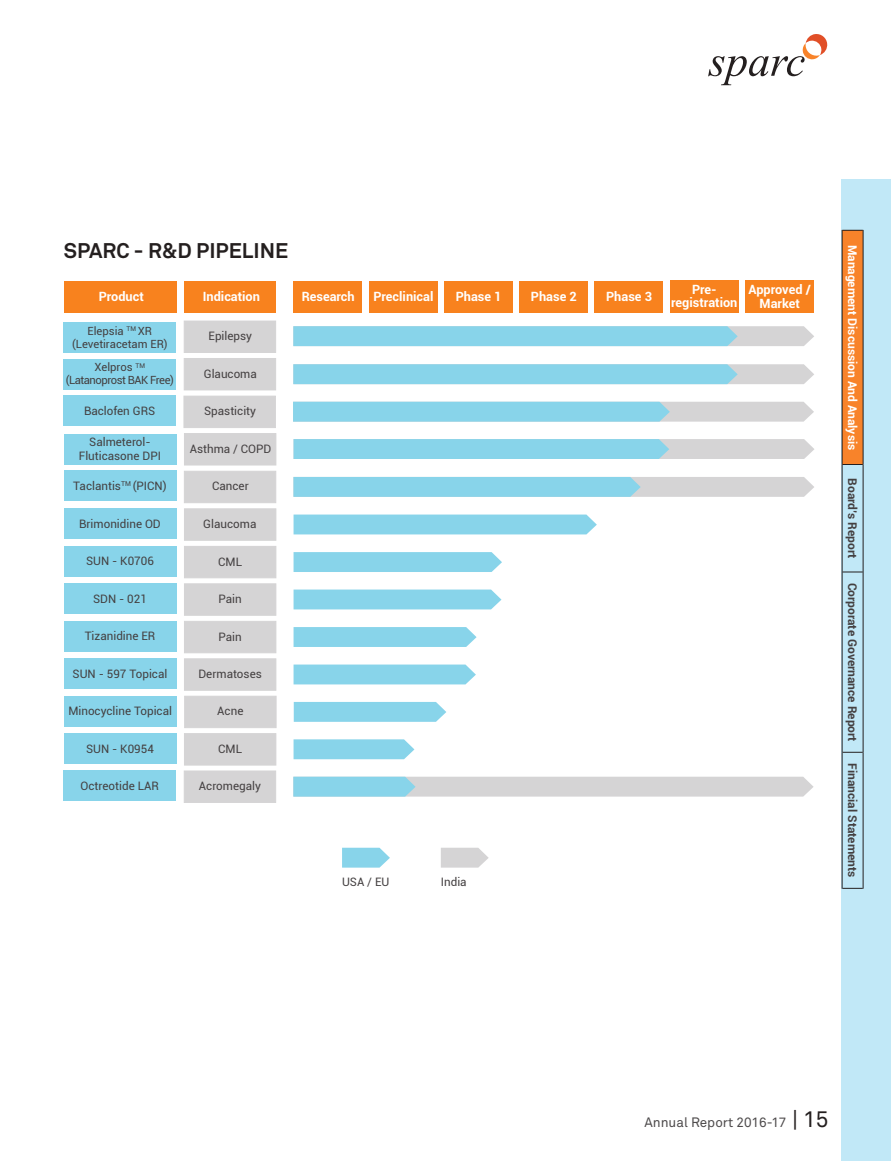
<style>
.page{position:relative;width:891px;height:1161px;background:#fff}
.page>*{position:absolute;margin:0;border:0;box-sizing:border-box;transform-origin:0 0}
.t1{font:700 21px "Akkurat";color:#241f1f}
.t2{font:13.5px "Akkurat";color:#4e4b4c}
.t3{font:700 12.75px/13px "Roboto";color:#fff;text-align:center}
.t4{font:700 12px "Roboto";color:#444041}
.t5{font:700 12px "Roboto";color:#fff}
.t6{font:11.7px/13px "Roboto";color:#444041;text-align:center}
.t7{font:11.25px/13px "Roboto";letter-spacing:-.04em;color:#444041;text-align:center}
.t8{font:11.25px/13px "Roboto";color:#444041;text-align:center}
.s1{font-size:22.5px;color:#241f1f}
</style>
<div class="page">
<svg style="left:708px;top:34px;width:120px;height:51px"></svg>
<div style="left:842px;top:179px;width:49px;height:982px;background:#c1e8f7"></div>
<div style="left:842px;top:230px;width:21px;height:235px;background:#f8832a"></div>
<hr style="left:863px;top:465px;width:1px;height:107px;background:#241f1f">
<hr style="left:863px;top:572px;width:1px;height:180px;background:#241f1f">
<hr style="left:863px;top:752px;width:1px;height:137px;background:#241f1f">
<hr style="left:842px;top:465px;width:1px;height:107px;background:#241f1f">
<hr style="left:842px;top:572px;width:1px;height:180px;background:#241f1f">
<hr style="left:842px;top:752px;width:1px;height:137px;background:#241f1f">
<svg style="left:842px;top:572px;width:21px;height:1px"></svg>
<svg style="left:842px;top:752px;width:21px;height:1px"></svg>
<svg style="left:842px;top:888px;width:21px;height:1px"></svg>
<hr style="left:863px;top:230px;width:1px;height:235px;background:#241f1f">
<svg style="left:843px;top:230px;width:20px;height:1px"></svg>
<svg style="left:843px;top:464px;width:20px;height:1px"></svg>
<hr style="left:842px;top:230px;width:1px;height:235px;background:#241f1f">
<svg style="left:342px;top:848px;width:48px;height:20px"></svg>
<svg style="left:441px;top:848px;width:48px;height:20px"></svg>
<div style="left:64px;top:281px;width:113px;height:32px;background:#f8821e"></div>
<div style="left:184px;top:281px;width:92px;height:32px;background:#f8821e"></div>
<div style="left:294px;top:281px;width:68px;height:32px;background:#f8821e"></div>
<div style="left:369px;top:281px;width:68px;height:32px;background:#f8821e"></div>
<div style="left:444px;top:281px;width:69px;height:32px;background:#f8821e"></div>
<div style="left:519px;top:281px;width:69px;height:32px;background:#f8821e"></div>
<div style="left:595px;top:281px;width:68px;height:32px;background:#f8821e"></div>
<svg style="left:293px;top:364px;width:521px;height:20px;background:#95d4e7"></svg>
<div style="left:184px;top:358px;width:92px;height:32px;background:#d5d4d5"></div>
<div style="left:64px;top:359px;width:112px;height:31px;background:#88d4ea"></div>
<div style="left:670px;top:281px;width:69px;height:32px;background:#f8821e"></div>
<div style="left:745px;top:281px;width:69px;height:32px;background:#f8821e"></div>
<div style="left:184px;top:321px;width:92px;height:32px;background:#d5d4d5"></div>
<div style="left:64px;top:322px;width:112px;height:31px;background:#88d4ea"></div>
<svg style="left:293px;top:326px;width:521px;height:20px;background:#95d4e7"></svg>
<svg style="left:294px;top:439px;width:520px;height:20px;background:#9ed4e4"></svg>
<div style="left:184px;top:433px;width:92px;height:32px;background:#d5d4d5"></div>
<div style="left:64px;top:434px;width:112px;height:31px;background:#88d4ea"></div>
<div style="left:294px;top:515px;width:303px;height:19px;background:#88d4ea"></div>
<div style="left:184px;top:508px;width:92px;height:33px;background:#d5d4d5;border:1px solid #d5d4d5"></div>
<div style="left:64px;top:508px;width:112px;height:31px;background:#88d4ea"></div>
<svg style="left:294px;top:552px;width:208px;height:20px;background:#8bd5ea"></svg>
<div style="left:184px;top:546px;width:92px;height:32px;background:#d5d4d5"></div>
<div style="left:64px;top:546px;width:112px;height:30px;background:#88d4ea"></div>
<svg style="left:293px;top:477px;width:521px;height:20px;background:#a3d4e3"></svg>
<div style="left:184px;top:471px;width:92px;height:32px;background:#d5d4d5"></div>
<div style="left:64px;top:470px;width:112px;height:31px;background:#88d4ea"></div>
<div style="left:294px;top:627px;width:183px;height:20px;background:#88d4ea"></div>
<div style="left:184px;top:621px;width:92px;height:32px;background:#d5d4d5"></div>
<div style="left:64px;top:621px;width:112px;height:30px;background:#88d4ea"></div>
<div style="left:294px;top:665px;width:182px;height:19px;background:#88d4ea"></div>
<div style="left:184px;top:658px;width:92px;height:33px;background:#d5d4d5;border:1px solid #d5d4d5"></div>
<div style="left:64px;top:658px;width:112px;height:31px;background:#88d4ea"></div>
<div style="left:294px;top:590px;width:207px;height:19px;background:#88d4ea"></div>
<div style="left:184px;top:583px;width:92px;height:33px;background:#d5d4d5;border:1px solid #d5d4d5"></div>
<div style="left:64px;top:583px;width:112px;height:31px;background:#88d4ea"></div>
<svg style="left:294px;top:739px;width:120px;height:20px;background:#8ed6eb"></svg>
<div style="left:184px;top:733px;width:92px;height:32px;background:#d5d4d5"></div>
<div style="left:64px;top:733px;width:112px;height:31px;background:#88d4ea"></div>
<svg style="left:294px;top:702px;width:152px;height:20px;background:#8cd5ea"></svg>
<div style="left:184px;top:696px;width:92px;height:32px;background:#d5d4d5"></div>
<div style="left:64px;top:696px;width:112px;height:30px;background:#88d4ea"></div>
<svg style="left:293px;top:777px;width:521px;height:20px;background:#c5d5da"></svg>
<div style="left:184px;top:771px;width:92px;height:32px;background:#d5d4d5"></div>
<div style="left:64px;top:770px;width:112px;height:31px;background:#88d4ea"></div>
<svg style="left:293px;top:402px;width:521px;height:20px;background:#9fd4e4"></svg>
<div style="left:184px;top:396px;width:92px;height:32px;background:#d5d4d5"></div>
<div style="left:63px;top:395px;width:113px;height:31px;background:#88d4ea"></div>
<h1 class="t1" style="left:64px;top:237px;width:226px">SPARC - R&amp;D PIPELINE</h1>
<p class="t3" style="left:99px;top:290px;width:47px">Product</p>
<p class="t3" style="left:203px;top:290px;width:59px">Indication</p>
<p class="t3" style="left:302px;top:290px;width:55px">Research</p>
<p class="t3" style="left:373px;top:290px;width:61px">Preclinical</p>
<p class="t3" style="left:456px;top:290px;width:47px">Phase 1</p>
<p class="t3" style="left:531px;top:290px;width:47px">Phase 2</p>
<p class="t3" style="left:606px;top:290px;width:47px">Phase 3</p>
<p class="t3" style="left:671px;top:282px;width:68px">Pre&shy;registration</p>
<p class="t3" style="left:749px;top:282px;width:64px;line-height:13.5px">Approved /<br>Market</p>
<p class="t6" style="left:209px;top:329px;width:45px">Epilepsy</p>
<p class="t8" style="left:72px;top:324px;width:97px">Elepsia <sup>TM</sup> XR (Levetiracetam ER)</p>
<p class="t7" style="left:66px;top:360px;width:110px">Xelpros <sup>TM </sup>(Latanoprost BAK Free)</p>
<p class="t6" style="left:204px;top:367px;width:55px">Glaucoma</p>
<p class="t6" style="left:84px;top:404px;width:73px">Baclofen GRS</p>
<p class="t6" style="left:204px;top:404px;width:53px">Spasticity</p>
<p class="t6" style="left:79px;top:435px;width:84px">Salmeterol-<br>Fluticasone DPI</p>
<p class="t6" style="left:190px;top:442px;width:83px">Asthma / COPD</p>
<p class="t6" style="left:73px;top:479px;width:95px">Taclantis<sup>TM</sup> (PICN)</p>
<p class="t6" style="left:212px;top:479px;width:38px">Cancer</p>
<p class="t6" style="left:79px;top:517px;width:83px">Brimonidine OD</p>
<p class="t6" style="left:203px;top:517px;width:55px">Glaucoma</p>
<p class="t6" style="left:86px;top:554px;width:69px">SUN - K0706</p>
<p class="t6" style="left:218px;top:554px;width:25px">CML</p>
<p class="t6" style="left:93px;top:592px;width:55px">SDN - 021</p>
<p class="t6" style="left:219px;top:592px;width:25px">Pain</p>
<p class="t6" style="left:85px;top:629px;width:72px">Tizanidine ER</p>
<p class="t6" style="left:219px;top:629px;width:25px">Pain</p>
<p class="t6" style="left:73px;top:667px;width:96px">SUN - 597 Topical</p>
<p class="t6" style="left:198px;top:667px;width:65px">Dermatoses</p>
<p class="t6" style="left:68px;top:704px;width:105px">Minocycline Topical</p>
<p class="t6" style="left:217px;top:704px;width:28px">Acne</p>
<p class="t6" style="left:86px;top:742px;width:69px">SUN - K0954</p>
<p class="t6" style="left:218px;top:742px;width:25px">CML</p>
<p class="t6" style="left:81px;top:779px;width:80px">Octreotide LAR</p>
<p class="t6" style="left:199px;top:779px;width:64px">Acromegaly</p>
<p class="t6" style="left:342px;top:875px;width:49px">USA / EU</p>
<p class="t6" style="left:441px;top:875px;width:27px">India</p>
<p class="t5" style="left:861px;top:245px;width:207px;rotate:90deg">Management Discussion And Analysis</p>
<p class="t4" style="left:861px;top:478px;width:81px;rotate:90deg">Board’s Report</p>
<p class="t4" style="left:861px;top:583px;width:160px;rotate:90deg">Corporate Governance Report</p>
<p class="t4" style="left:861px;top:763px;width:116px;rotate:90deg">Financial Statements</p>
<p class="t2" style="left:644px;top:1114px;width:185px">Annual Report 2016-17 <span class="s1">| 15</span></p>
</div>
